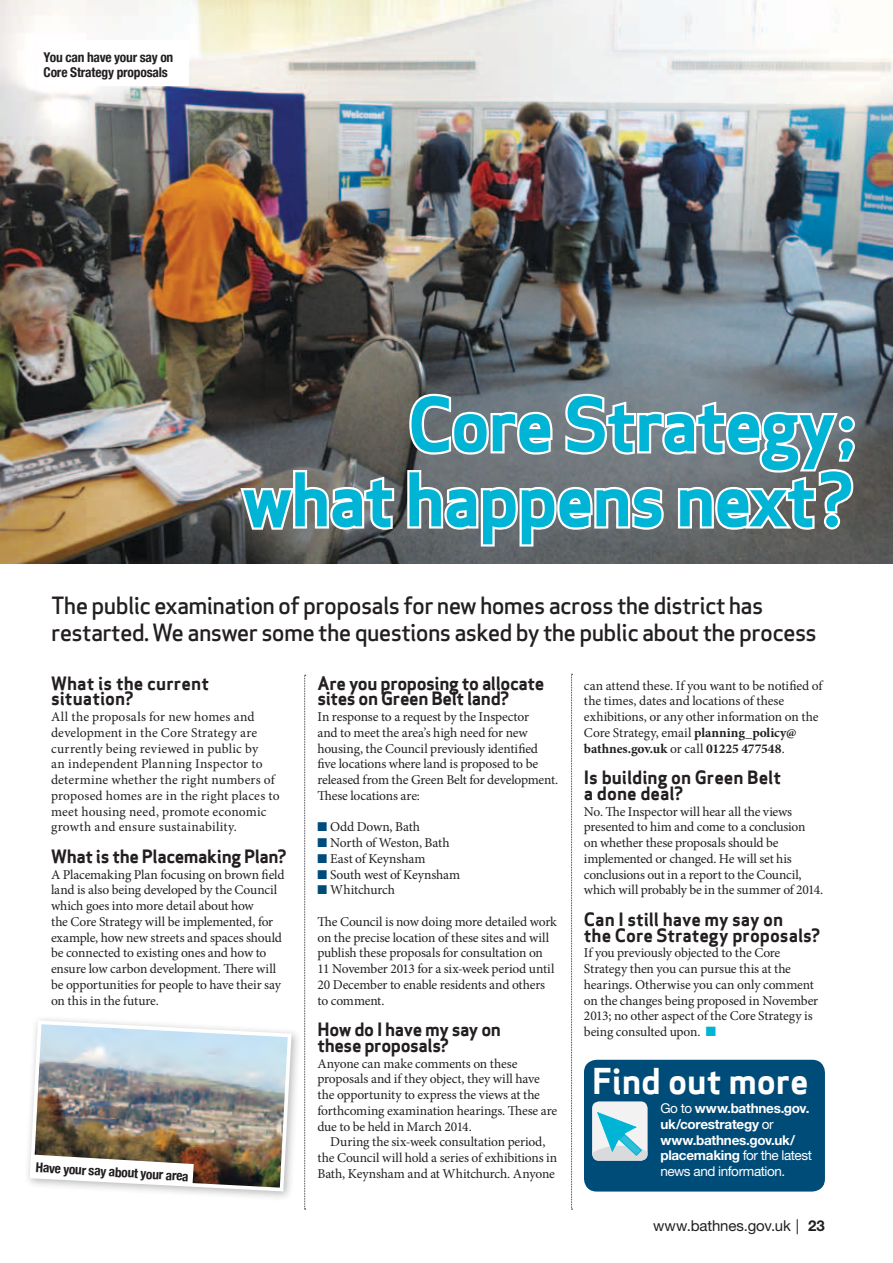
<style>
.page{position:relative;width:893px;height:1263px;background:#fff}
.page>*{position:absolute;margin:0;border:0;box-sizing:border-box;transform-origin:0 0}
.t1{font:700 72px/75.2px "Apex Sans";letter-spacing:-.03em;color:#00b4d6;text-align:right}
.t2{font:700 34.8px "Apex Sans";letter-spacing:-.005em;color:#fff}
.t3{font:500 23.25px/27px "Apex Sans";letter-spacing:-.03em;color:#231f20}
.t4{font:700 18px/15.8px "Apex Sans";letter-spacing:-.015em;color:#231f20}
.t5{font:700 18px/15.8px "Apex Sans";letter-spacing:.005em;color:#231f20}
.t6{font:15px "Helvetica Neue LT Std";letter-spacing:-.005em;color:#231f20}
.t7{font:13.5px/15.8px "Minion Pro";letter-spacing:-.01em;color:#231f20}
.t8{font:13.5px/15.8px "Minion Pro";letter-spacing:.01em;color:#231f20}
.t9{font:700 13.5px/15.8px "Helvetica Neue LT Std";letter-spacing:-.02em;color:#fff}
.t10{font:700 condensed 13.5px/15px "Helvetica Neue";letter-spacing:-.015em;color:#231f20}
.s1{color:#004c79}
.s2{font-weight:700}
.s3{color:#00b4d6}
.s4{font-weight:400}
</style>
<div class="page">
<svg style="left:304px;top:675px;width:2px;height:535px"></svg>
<svg style="left:571px;top:674px;width:2px;height:536px"></svg>
<div style="left:24px;top:1015px;width:278px;height:186px;background:#231f20;opacity:.3"></div>
<svg style="left:28px;top:1018px;width:265px;height:175px"></svg>
<img style="left:31px;top:1022px;width:259px;height:167px">
<img style="left:0;top:0;width:893px;height:564px">
<svg style="left:237px;top:468px;width:159px;height:64px"></svg>
<svg style="left:405px;top:392px;width:453px;height:157px"></svg>
<div style="left:39px;top:40px;width:150px;height:45px;background:#fff"></div>
<div style="left:584px;top:1060px;width:241px;height:131px;background:#004c79;border-radius:13px"></div>
<div style="left:592px;top:1101px;width:56px;height:60px;background:#f2f2f3;border-radius:7px"></div>
<svg style="left:592px;top:1111px;width:56px;height:50px"></svg>
<p class="t10" style="left:44px;top:48px;width:131px">You can have your say on<br>Core Strategy proposals</p>
<h1 class="t1" style="left:242px;top:387px;width:614px">Core Strategy; what happens next?</h1>
<h3 class="t3" style="left:51px;top:589px;width:767px">The public examination of proposals for new homes across the district has restarted. We answer some the questions asked by the public about the process</h3>
<h3 class="t5" style="left:51px;top:675px;width:159px">What is the current situation?</h3>
<p class="t8" style="left:51px;top:709px;width:230px">All the proposals for new homes and development in the Core Strategy are currently being reviewed in public by<br>an independent Planning Inspector to determine whether the right numbers of proposed homes are in the right places to meet housing need, promote economic growth and ensure sustainability.</p>
<h3 class="t4" style="left:51px;top:848px;width:237px">What is the Placemaking Plan?</h3>
<p class="t7" style="left:51px;top:866px;width:235px">A Placemaking Plan focusing on brown field land is also being developed by the Council which goes into more detail about how<br>the Core Strategy will be implemented, for example, how new streets and spaces should be connected to existing ones and how to ensure low carbon development. There will be opportunities for people to have their say on this in the future.</p>
<p class="t10" style="left:36px;top:1159px;width:155px;rotate:3deg">Have your say about your area</p>
<h3 class="t4" style="left:317px;top:675px;width:228px">Are you proposing to allocate sites on Green Belt land?</h3>
<p class="t7" style="left:317px;top:709px;width:242px">In response to a request by the Inspector<br>and to meet the area’s high need for new housing, the Council previously identified five locations where land is proposed to be released from the Green Belt for development.<br>These locations are:</p>
<p class="t7" style="left:317px;top:819px;width:104px"><span class="s1">■</span> Odd Down, Bath</p>
<p class="t7" style="left:317px;top:835px;width:134px"><span class="s1">■</span> North of Weston, Bath</p>
<p class="t7" style="left:317px;top:851px;width:110px"><span class="s1">■</span> East of Keynsham</p>
<p class="t7" style="left:317px;top:866px;width:144px"><span class="s1">■</span> South west of Keynsham</p>
<p class="t7" style="left:317px;top:882px;width:79px"><span class="s1">■</span> Whitchurch</p>
<p class="t7" style="left:317px;top:914px;width:241px">The Council is now doing more detailed work on the precise location of these sites and will publish these proposals for consultation on 11 November 2013 for a six-week period until 20 December to enable residents and others to comment.</p>
<h3 class="t4" style="left:317px;top:1021px;width:185px">How do I have my say on these proposals?</h3>
<p class="t7" style="left:317px;top:1055px;width:241px">Anyone can make comments on these proposals and if they object, they will have the opportunity to express the views at the forthcoming examination hearings. These are due to be held in March 2014.</p>
<p class="t7" style="left:317px;top:1134px;width:241px;text-align:center">During the six-week consultation period,<br>the Council will hold a series of exhibitions in<br>Bath, Keynsham and at Whitchurch. Anyone</p>
<p class="t7" style="left:584px;top:677px;width:240px">can attend these. If you want to be notified of the times, dates and locations of these exhibitions, or any other information on the Core Strategy, email <span class="s2">planning_policy@ bathnes.gov.uk</span> or call <span class="s2">01225 477548</span>.</p>
<h3 class="t4" style="left:584px;top:769px;width:199px">Is building on Green Belt a done deal?</h3>
<p class="t7" style="left:584px;top:803px;width:241px">No. The Inspector will hear all the views presented to him and come to a conclusion<br>on whether these proposals should be implemented or changed. He will set his conclusions out in a report to the Council, which will probably be in the summer of 2014.</p>
<h3 class="t4" style="left:584px;top:911px;width:238px">Can I still have my say on<br>the Core Strategy proposals?</h3>
<p class="t7" style="left:584px;top:945px;width:236px">If you previously objected to the Core Strategy then you can pursue this at the hearings. Otherwise you can only comment on the changes being proposed in November 2013; no other aspect of the Core Strategy is being consulted upon. <span class="s3">■</span></p>
<h2 class="t2" style="left:592px;top:1059px;width:218px">Find out more</h2>
<p class="t9" style="left:660px;top:1100px;width:153px"><span class="s4">Go to</span> www.bathnes.gov. uk/corestrategy <span class="s4">or </span>www.bathnes.gov.uk/ placemaking <span class="s4">for the latest news and information.</span></p>
<p class="t6" style="left:653px;top:1217px;width:173px">www.bathnes.gov.uk | <span class="s2">23</span></p>
</div>
